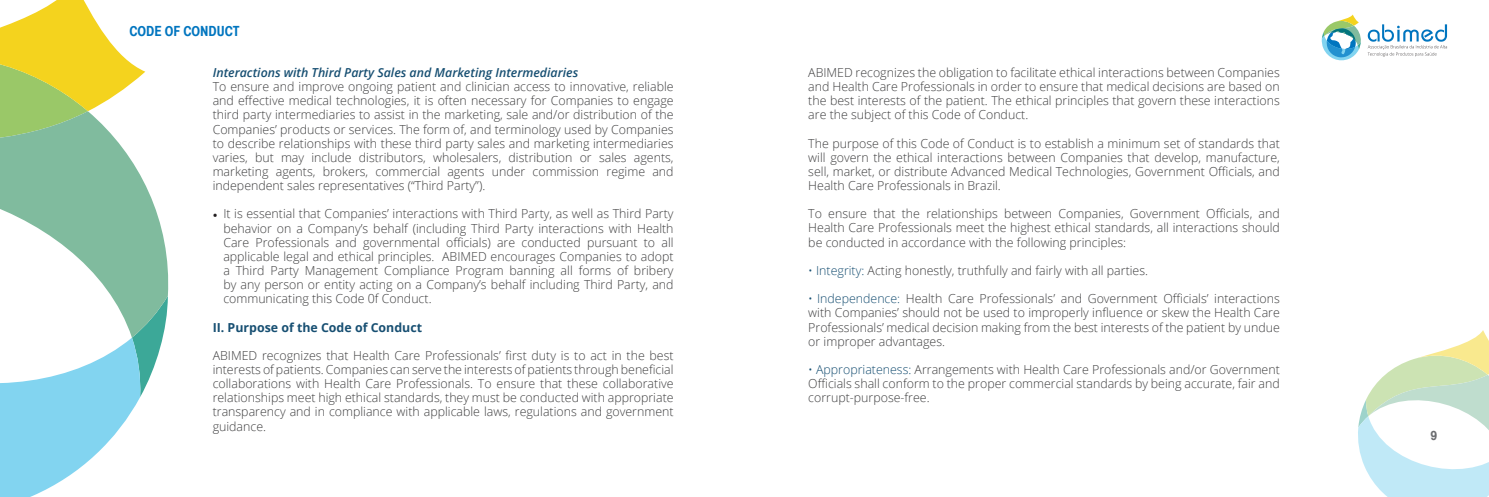
<style>
.page{position:relative;width:1489px;height:497px;background:#fff}
.page>*{position:absolute;margin:0;border:0;box-sizing:border-box;transform-origin:0 0}
.t1{font:15px "Helvetica Medium Condensed Let Plain";color:#0075bf}
.t2{font:13.75px "Helvetica Medium Condensed Let Plain";color:#6c6d70}
.t3{font:300 12.38px/14.1px "Open Sans";color:#3e3e3f;text-align:justify}
.t4{font:italic 600 12.38px "Open Sans";color:#174f72}
.t5{font:700 12.38px "Open Sans";color:#174f72}
.s1{font-family:"Minion Pro";font-weight:400;color:#231f20}
.s2{color:#174f72}
</style>
<div class="page">
<svg style="left:0;top:347px;width:161px;height:149px;fill:#82d4f0"></svg>
<svg style="left:41px;top:184px;width:128px;height:163px"></svg>
<svg style="left:0;top:0;width:145px;height:230px"></svg>
<svg style="left:1358px;top:330px;width:130px;height:166px"></svg>
<svg style="left:1367px;top:24px;width:79px;height:33px"></svg>
<svg style="left:1321px;top:15px;width:39px;height:46px"></svg>
<p class="t1" style="left:129px;top:23px;width:112px">CODE OF CONDUCT</p>
<p class="t4" style="left:213px;top:64px;width:367px">Interactions with Third Party Sales and Marketing Intermediaries</p>
<p class="t3" style="left:213px;top:79px;width:462px">To ensure and improve ongoing patient and clinician access to innovative, reliable and effective medical technologies, it is often necessary for Companies to engage third party intermediaries to assist in the marketing, sale and/or distribution of the Companies’ products or services. The form of, and terminology used by Companies to describe relationships with these third party sales and marketing intermediaries varies, but may include distributors, wholesalers, distribution or sales agents, marketing agents, brokers, commercial agents under commission regime and independent sales representatives (“Third Party”).</p>
<p class="t3" style="left:223px;top:206px;width:452px;text-indent:-11px"><span class="s1">•</span> It is essential that Companies’ interactions with Third Party, as well as Third Party behavior on a Company’s behalf (including Third Party interactions with Health Care Professionals and governmental officials) are conducted pursuant to all applicable legal and ethical principles. ABIMED encourages Companies to adopt a Third Party Management Compliance Program banning all forms of bribery by any person or entity acting on a Company’s behalf including Third Party, and communicating this Code 0f Conduct.</p>
<p class="t5" style="left:213px;top:318px;width:211px">II. Purpose of the Code of Conduct</p>
<p class="t3" style="left:213px;top:347px;width:462px">ABIMED recognizes that Health Care Professionals’ first duty is to act in the best interests of patients. Companies can serve the interests of patients through beneficial collaborations with Health Care Professionals. To ensure that these collaborative relationships meet high ethical standards, they must be conducted with appropriate transparency and in compliance with applicable laws, regulations and government guidance.</p>
<p class="t3" style="left:808px;top:65px;width:473px">ABIMED recognizes the obligation to facilitate ethical interactions between Companies and Health Care Professionals in order to ensure that medical decisions are based on the best interests of the patient. The ethical principles that govern these interactions are the subject of this Code of Conduct.</p>
<p class="t3" style="left:808px;top:135px;width:473px">The purpose of this Code of Conduct is to establish a minimum set of standards that will govern the ethical interactions between Companies that develop, manufacture, sell, market, or distribute Advanced Medical Technologies, Government Officials, and Health Care Professionals in Brazil.</p>
<p class="t3" style="left:808px;top:206px;width:473px">To ensure that the relationships between Companies, Government Officials, and Health Care Professionals meet the highest ethical standards, all interactions should be conducted in accordance with the following principles:</p>
<p class="t3" style="left:808px;top:263px;width:341px"><span class="s2">• Integrity:</span> Acting honestly, truthfully and fairly with all parties.</p>
<p class="t3" style="left:808px;top:291px;width:473px"><span class="s2">• Independence:</span> Health Care Professionals’ and Government Officials’ interactions with Companies’ should not be used to improperly influence or skew the Health Care Professionals’ medical decision making from the best interests of the patient by undue or improper advantages.</p>
<p class="t3" style="left:808px;top:361px;width:473px"><span class="s2">• Appropriateness:</span> Arrangements with Health Care Professionals and/or Government Officials shall conform to the proper commercial standards by being accurate, fair and corrupt-purpose-free.</p>
<p class="t2" style="left:1430px;top:427px;width:8px">9</p>
</div>
